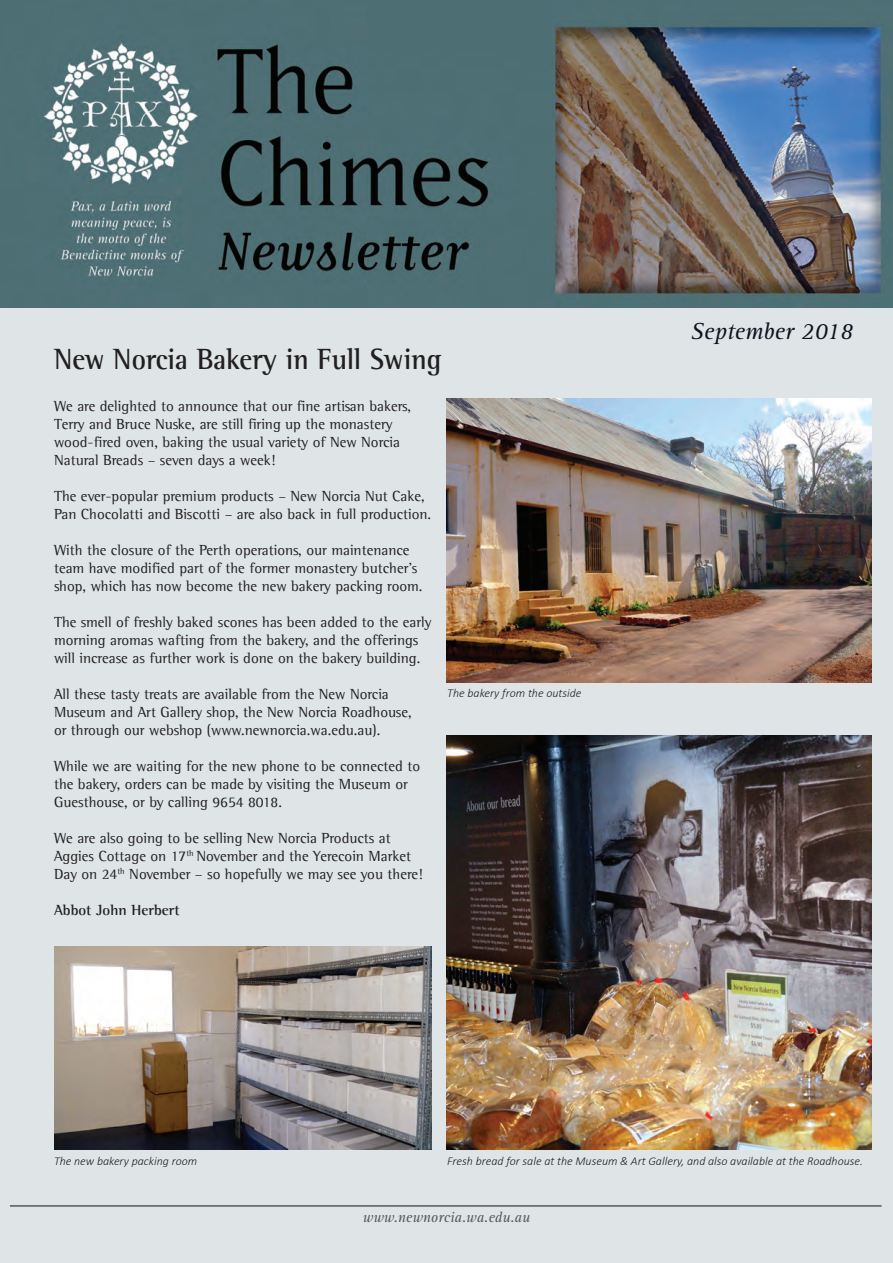
<style>
.page{position:relative;width:893px;height:1263px;background:#fff}
.page>*{position:absolute;margin:0;border:0;box-sizing:border-box;transform-origin:0 0}
.t1{font:700 30px "Agfa Rotis Semi Serif";color:#231f20;scale:.92 1}
.t2{font:italic 24px "Rotis Serif Std";color:#0e1420}
.t3{font:15px/18px "Agfa Rotis Semi Serif";color:#231f20}
.t4{font:italic 15px "Rotis Serif Std";color:#57585a}
.t5{font:700 15px "Agfa Rotis Semi Serif";color:#231f20}
.t6{font:italic 300 12px "Calibri";color:#231f20}
</style>
<div class="page">
<div style="left:0;top:307px;width:893px;height:956px;background:#dfe5e6"></div>
<hr style="left:10px;top:1205px;width:872px;height:2px;background:#57585a">
<img style="left:0;top:0;width:893px;height:307px">
<img style="left:446px;top:398px;width:426px;height:284px">
<img style="left:446px;top:735px;width:426px;height:415px">
<img style="left:54px;top:946px;width:378px;height:204px">
<h1 class="t1" style="left:54px;top:341px;width:423px">New Norcia Bakery in Full Swing</h1>
<p class="t3" style="left:54px;top:397px;width:359px">We are delighted to announce that our fine artisan bakers, Terry and Bruce Nuske, are still firing up the monastery wood-fired oven, baking the usual variety of New Norcia Natural Breads – seven days a week!</p>
<p class="t3" style="left:54px;top:487px;width:379px">The ever-popular premium products – New Norcia Nut Cake,<br>Pan Chocolatti and Biscotti – are also back in full production.</p>
<p class="t3" style="left:54px;top:541px;width:370px">With the closure of the Perth operations, our maintenance team have modified part of the former monastery butcher’s shop, which has now become the new bakery packing room.</p>
<p class="t3" style="left:54px;top:613px;width:379px">The smell of freshly baked scones has been added to the early morning aromas wafting from the bakery, and the offerings will increase as further work is done on the bakery building.</p>
<p class="t3" style="left:54px;top:685px;width:359px">All these tasty treats are available from the New Norcia<br>Museum and Art Gallery shop, the New Norcia Roadhouse, or through our webshop (www.newnorcia.wa.edu.au).</p>
<p class="t3" style="left:54px;top:757px;width:368px">While we are waiting for the new phone to be connected to the bakery, orders can be made by visiting the Museum or<br>Guesthouse, or by calling 9654 8018.</p>
<p class="t3" style="left:54px;top:829px;width:370px">We are also going to be selling New Norcia Products at<br>Aggies Cottage on 17<sup>th</sup> November and the Yerecoin Market<br>Day on 24<sup>th</sup> November – so hopefully we may see you there!</p>
<p class="t5" style="left:54px;top:901px;width:127px">Abbot John Herbert</p>
<p class="t6" style="left:447px;top:686px;width:136px">The bakery from the outside</p>
<h2 class="t2" style="left:690px;top:317px;width:164px">September 2018</h2>
<p class="t6" style="left:54px;top:1154px;width:145px">The new bakery packing room</p>
<p class="t6" style="left:447px;top:1154px;width:417px">Fresh bread for sale at the Museum &amp; Art Gallery, and also available at the Roadhouse.</p>
<p class="t4" style="left:363px;top:1209px;width:169px">www.newnorcia.wa.edu.au</p>
</div>
